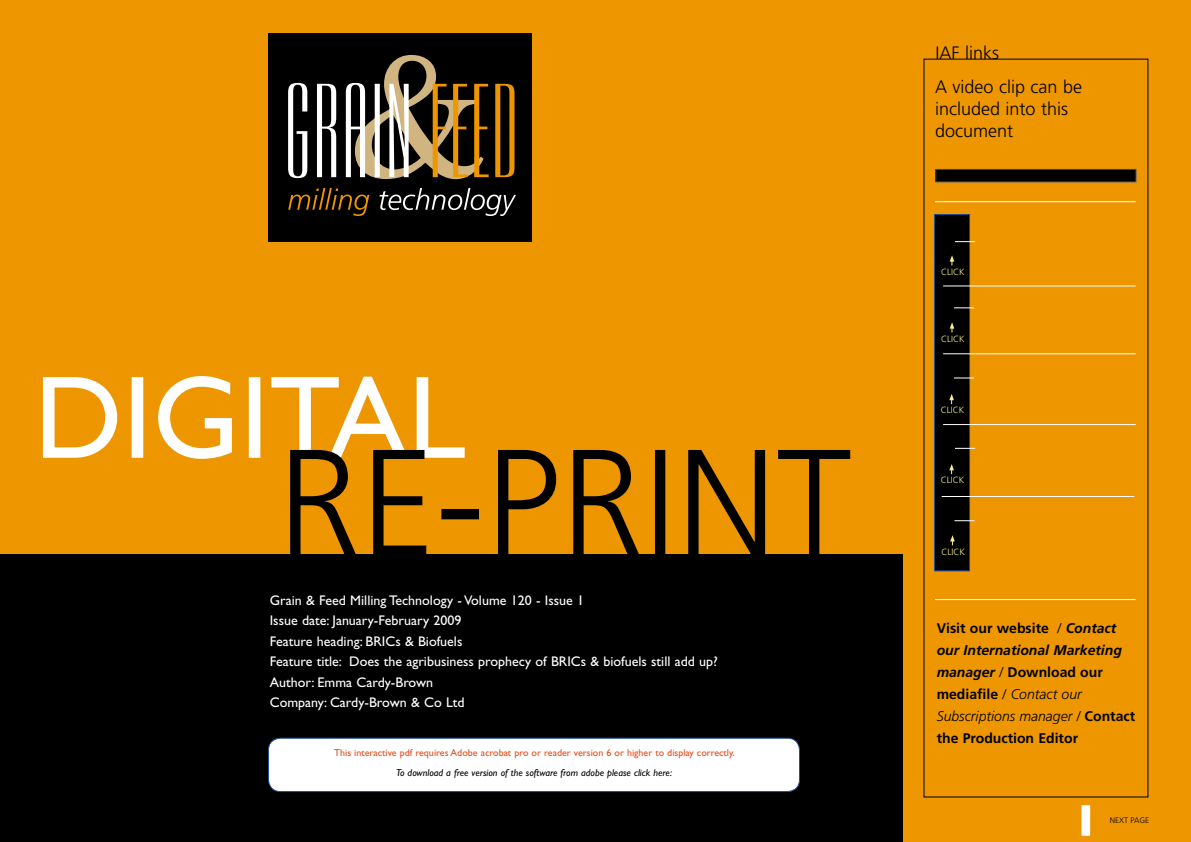
<style>
.page{position:relative;width:1191px;height:842px;background:#ee9600}
.page>*{position:absolute;margin:0;border:0;box-sizing:border-box;transform-origin:0 0}
.t1{font:300 18px/22px "Frutiger";color:#000}
.t2{font:14px/20.5px "Gill Sans";color:#fff}
.t3{font:700 14px/22px "Frutiger";color:#000}
.t4{font:10px "Gill Sans";color:#e44e1c}
.t5{font:italic 10px "Gill Sans";color:#000}
.t6{font:300 9px "Frutiger";color:#f9ee93}
.t7{font:300 8px "Frutiger";color:#000}
.s1{font-weight:300}
.s2{font-style:italic}
.s3{font-weight:300;font-style:italic}
</style>
<div class="page">
<div style="left:0;top:554px;width:902px;height:288px;background:#000"></div>
<div style="left:268px;top:738px;width:531px;height:53px;background:#fff;border-radius:12px"></div>
<div style="left:268px;top:738px;width:531px;height:54px;border:1px solid #205098;border-radius:12px"></div>
<svg style="left:43px;top:376px;width:422px;height:83px"></svg>
<svg style="left:290px;top:450px;width:560px;height:104px"></svg>
<div style="left:935px;top:169px;width:200px;height:13px;background:#000"></div>
<div style="left:935px;top:169px;width:201px;height:13px;border:1px solid #205098"></div>
<div style="left:934px;top:215px;width:35px;height:356px;background:#000"></div>
<div style="left:934px;top:214px;width:35px;height:357px;border:1px solid #205098"></div>
<svg style="left:955px;top:241px;width:20px;height:1px"></svg>
<svg style="left:954px;top:377px;width:20px;height:1px"></svg>
<hr style="left:943px;top:285px;width:192px;height:1px;background:#fff">
<svg style="left:954px;top:307px;width:20px;height:1px"></svg>
<hr style="left:943px;top:353px;width:192px;height:1px;background:#fff">
<hr style="left:943px;top:424px;width:192px;height:1px;background:#fff">
<svg style="left:955px;top:448px;width:20px;height:1px"></svg>
<hr style="left:935px;top:201px;width:200px;height:1px;background:#fff">
<hr style="left:941px;top:496px;width:193px;height:1px;background:#fff">
<svg style="left:954px;top:520px;width:20px;height:1px"></svg>
<hr style="left:935px;top:599px;width:200px;height:1px;background:#fff">
<svg style="left:949px;top:255px;width:5px;height:10px"></svg>
<svg style="left:949px;top:322px;width:5px;height:10px"></svg>
<svg style="left:949px;top:394px;width:5px;height:10px"></svg>
<svg style="left:949px;top:464px;width:5px;height:10px"></svg>
<svg style="left:950px;top:535px;width:4px;height:10px"></svg>
<div style="left:268px;top:33px;width:263px;height:208px;background:#000"></div>
<svg style="left:288px;top:188px;width:81px;height:28px"></svg>
<svg style="left:379px;top:188px;width:137px;height:28px"></svg>
<svg style="left:288px;top:55px;width:226px;height:124px"></svg>
<div style="left:1080px;top:804px;width:11px;height:33px;background:#fff;border:1px solid #ee9600"></div>
<p class="t2" style="left:270px;top:590px;width:449px">Grain &amp; Feed Milling Technology - Volume 120 - Issue 1<br>Issue date: January-February 2009<br>Feature heading: BRICs &amp; Biofuels<br>Feature title: Does the agribusiness prophecy of BRICs &amp; biofuels still add up?<br>Author: Emma Cardy-Brown<br>Company: Cardy-Brown &amp; Co Ltd</p>
<p class="t4" style="left:334px;top:746px;width:402px">This interactive pdf requires Adobe acrobat pro or reader version 6 or higher to display correctly.</p>
<p class="t5" style="left:396px;top:767px;width:277px">To download a free version of the software from adobe please click here:</p>
<p class="t1" style="left:935px;top:41px;width:65px">IAF links</p>
<p class="t1" style="left:935px;top:76px;width:149px">A video clip can be included into this document</p>
<p class="t6" style="left:941px;top:266px;width:25px">CLICK</p>
<p class="t6" style="left:941px;top:333px;width:25px">CLICK</p>
<p class="t6" style="left:940px;top:405px;width:25px">CLICK</p>
<p class="t6" style="left:940px;top:475px;width:25px">CLICK</p>
<p class="t6" style="left:941px;top:546px;width:25px">CLICK</p>
<p class="t3" style="left:936px;top:617px;width:200px">Visit our website <span class="s1">/</span> <span class="s2">Contact our International Marketing manager</span> <span class="s1">/</span> Download our mediafile <span class="s1">/</span> <span class="s3">Contact our<br>Subscriptions manager /</span> Contact the Production Editor</p>
<p class="t7" style="left:1110px;top:816px;width:41px">NEXT PAGE</p>
</div>
